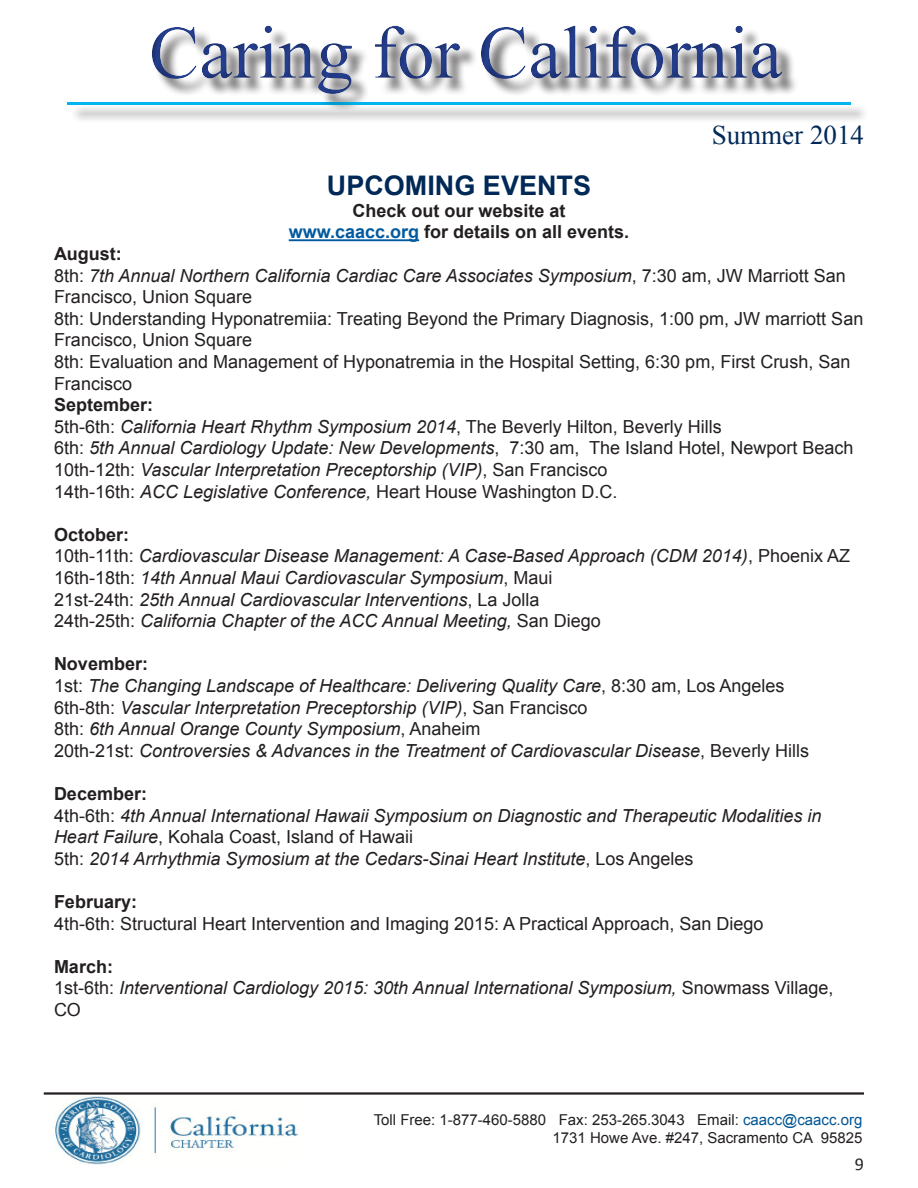
<style>
.page{position:relative;width:918px;height:1188px;background:#fff}
.page>*{position:absolute;margin:0;border:0;box-sizing:border-box;transform-origin:0 0}
.t1{font:75px "Times New Roman";color:#253f8e}
.t2{font:54px "Times New Roman";color:#00b5f0}
.t3{font:700 27px "Arial";color:#002957}
.t4{font:27px "Times New Roman";color:#002957}
.t5{font:italic 18px/21.6px "Arial";color:#231f20}
.t6{font:18px/21.6px "Arial";color:#231f20}
.t7{font:700 18px "Arial";color:#231f20}
.t8{font:18px "Calibri";color:#231f20}
.t9{font:15px/18px "Arial";color:#231f20;text-align:right}
.s1{color:#005a9f}
.s2{font-style:normal}
.s3{font-weight:700}
.s4{font-style:italic}
.s5{font-weight:700;font-style:normal}
.s6{color:#005595}
</style>
<div class="page">
<div style="left:53px;top:6px;width:812px;height:118px;background:#231f20;opacity:.5"></div>
<hr style="left:44px;top:1093px;width:820px;height:1px;background:#231f20">
<hr style="left:44px;top:1094px;width:820px;height:1px;background:#231f20">
<img style="left:55px;top:1096px;width:243px;height:68px">
<hr style="left:289px;top:239px;width:130px;height:2px;background:#005a9f">
<h1 class="t1" style="left:149px;top:2px;width:635px">Caring for California</h1>
<h3 class="t4" style="left:712px;top:117px;width:154px">Summer 2014</h3>
<h2 class="t2" style="left:68px;top:38px;width:784px">_____________________________</h2>
<p class="t3" style="left:327px;top:168px;width:266px">UPCOMING EVENTS</p>
<p class="t7" style="left:352px;top:198px;width:215px">Check out our website at</p>
<p class="t7" style="left:289px;top:220px;width:342px"><span class="s1">www.caacc.org</span> for details on all events.</p>
<p class="t7" style="left:54px;top:242px;width:69px">August:</p>
<p class="t5" style="left:54px;top:265px;width:794px"><span class="s2">8th:</span> 7th Annual Northern California Cardiac Care Associates Symposium<span class="s2">, 7:30 am, JW Marriott San<br>Francisco, Union Square</span></p>
<p class="t6" style="left:54px;top:308px;width:811px">8th: Understanding Hyponatremiia: Treating Beyond the Primary Diagnosis, 1:00 pm, JW marriott San<br>Francisco, Union Square</p>
<p class="t6" style="left:54px;top:351px;width:798px">8th: Evaluation and Management of Hyponatremia in the Hospital Setting, 6:30 pm, First Crush, San<br>Francisco</p>
<p class="t6" style="left:54px;top:394px;width:669px"><span class="s3">September:<br></span>5th-6th: <span class="s4">California Heart Rhythm Symposium 2014</span>, The Beverly Hilton, Beverly Hills</p>
<p class="t5" style="left:54px;top:437px;width:801px"><span class="s2">6th:</span> 5th Annual Cardiology Update: New Developments<span class="s2">, 7:30 am, The Island Hotel, Newport Beach</span></p>
<p class="t5" style="left:54px;top:459px;width:565px"><span class="s2">10th-12th:</span> Vascular Interpretation Preceptorship (VIP)<span class="s2">, San Francisco<br>14th-16th:</span> ACC Legislative Conference, <span class="s2">Heart House Washington D.C.</span></p>
<p class="t5" style="left:54px;top:524px;width:798px"><span class="s5">October:<br></span><span class="s2">10th-11th:</span> Cardiovascular Disease Management: A Case-Based Approach (CDM 2014)<span class="s2">, Phoenix AZ</span></p>
<p class="t5" style="left:54px;top:567px;width:500px"><span class="s2">16th-18th:</span> 14th Annual Maui Cardiovascular Symposium<span class="s2">, Maui</span></p>
<p class="t5" style="left:54px;top:589px;width:548px"><span class="s2">21st-24th:</span> 25th Annual Cardiovascular Interventions<span class="s2">, La Jolla<br>24th-25th:</span> California Chapter of the ACC Annual Meeting, <span class="s2">San Diego</span></p>
<p class="t5" style="left:54px;top:653px;width:757px"><span class="s5">November:<br></span><span class="s2">1st:</span> The Changing Landscape of Healthcare: Delivering Quality Care<span class="s2">, 8:30 am, Los Angeles 6th-8th:</span> Vascular Interpretation Preceptorship (VIP)<span class="s2">, San Francisco<br>8th:</span> 6th Annual Orange County Symposium<span class="s2">, Anaheim<br>20th-21st:</span> Controversies &amp; Advances in the Treatment of Cardiovascular Disease<span class="s2">, Beverly Hills</span></p>
<p class="t7" style="left:54px;top:782px;width:95px">December:</p>
<p class="t5" style="left:54px;top:805px;width:769px"><span class="s2">4th-6th:</span> 4th Annual International Hawaii Symposium on Diagnostic and Therapeutic Modalities in<br>Heart Failure<span class="s2">, Kohala Coast, Island of Hawaii</span></p>
<p class="t5" style="left:54px;top:848px;width:641px"><span class="s2">5th:</span> 2014 Arrhythmia Symosium at the Cedars-Sinai Heart Institute<span class="s2">, Los Angeles</span></p>
<p class="t7" style="left:54px;top:890px;width:85px">February:</p>
<p class="t6" style="left:54px;top:913px;width:711px">4th-6th: Structural Heart Intervention and Imaging 2015: A Practical Approach, San Diego</p>
<p class="t5" style="left:54px;top:956px;width:781px"><span class="s5">March:<br></span><span class="s2">1st-6th:</span> Interventional Cardiology 2015: 30th Annual International Symposium, <span class="s2">Snowmass Village,<br>CO</span></p>
<p class="t9" style="left:374px;top:1111px;width:490px">Toll Free: 1-877-460-5880 Fax: 253-265.3043 Email: <span class="s6">caacc@caacc.org<br></span>1731 Howe Ave. #247, Sacramento CA 95825</p>
<p class="t8" style="left:855px;top:1153px;width:11px">9</p>
</div>
